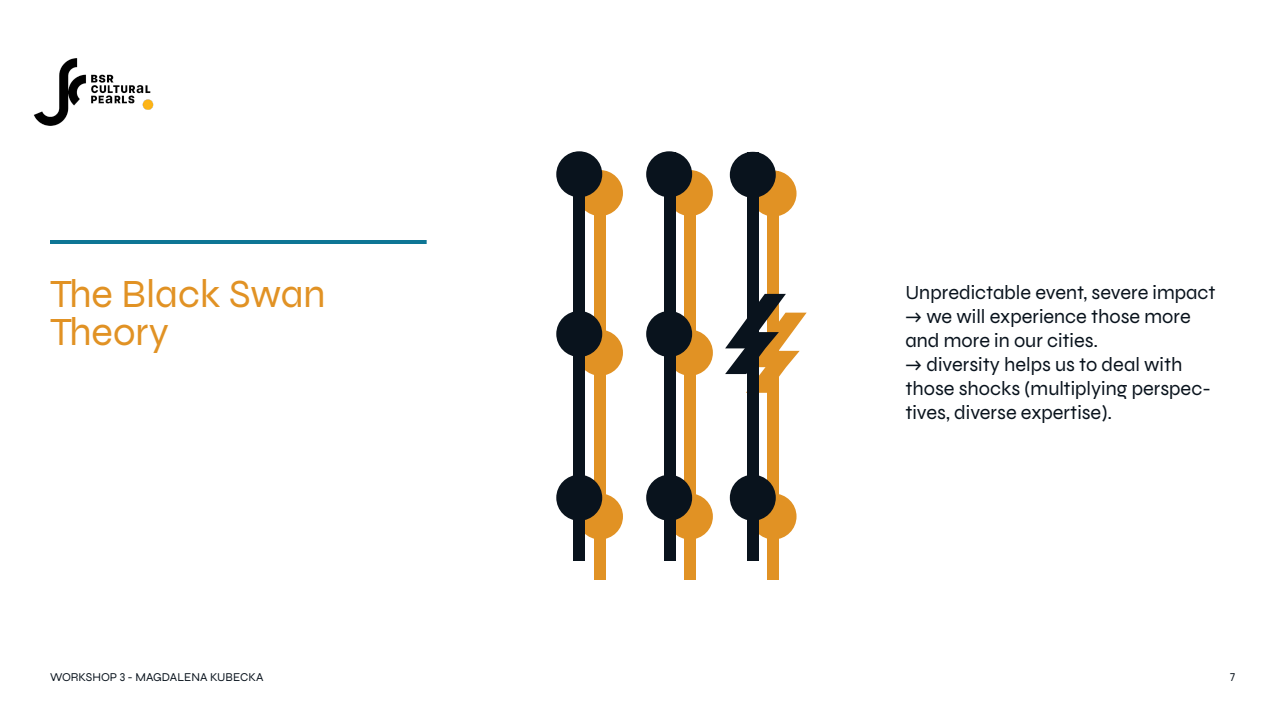
<style>
.page{position:relative;width:1280px;height:720px;background:#fff}
.page>*{position:absolute;margin:0;border:0;box-sizing:border-box;transform-origin:0 0}
.t1{font:40px/38px "Syne";color:#e19224}
.t2{font:20px/24px "Syne";color:#09131d}
.t3{font:12px "Syne";color:#09131d}
</style>
<div class="page">
<hr style="left:50px;top:240px;width:377px;height:4px;background:#0e7695">
<div style="left:768px;top:172px;width:11px;height:408px;background:#e19224"></div>
<div style="left:684px;top:172px;width:12px;height:408px;background:#e19224"></div>
<div style="left:594px;top:172px;width:12px;height:408px;background:#e19224"></div>
<div style="left:751px;top:171px;width:46px;height:45px;background:#e19224;border-radius:50%"></div>
<div style="left:577px;top:170px;width:46px;height:46px;background:#e19224;border-radius:50%"></div>
<div style="left:577px;top:330px;width:46px;height:46px;background:#e19224;border-radius:50%"></div>
<div style="left:577px;top:494px;width:46px;height:45px;background:#e19224;border-radius:50%"></div>
<div style="left:667px;top:170px;width:46px;height:46px;background:#e19224;border-radius:50%"></div>
<div style="left:667px;top:330px;width:46px;height:46px;background:#e19224;border-radius:50%"></div>
<div style="left:667px;top:494px;width:46px;height:45px;background:#e19224;border-radius:50%"></div>
<div style="left:751px;top:494px;width:46px;height:45px;background:#e19224;border-radius:50%"></div>
<div style="left:747px;top:153px;width:12px;height:408px;background:#09131d"></div>
<div style="left:664px;top:153px;width:12px;height:408px;background:#09131d"></div>
<div style="left:573px;top:153px;width:12px;height:408px;background:#09131d"></div>
<div style="left:730px;top:152px;width:46px;height:46px;background:#09131d;border-radius:50%"></div>
<div style="left:556px;top:151px;width:46px;height:46px;background:#09131d;border-radius:50%"></div>
<div style="left:556px;top:311px;width:46px;height:46px;background:#09131d;border-radius:50%"></div>
<div style="left:556px;top:475px;width:46px;height:46px;background:#09131d;border-radius:50%"></div>
<div style="left:646px;top:151px;width:46px;height:46px;background:#09131d;border-radius:50%"></div>
<div style="left:646px;top:311px;width:46px;height:46px;background:#09131d;border-radius:50%"></div>
<div style="left:646px;top:475px;width:46px;height:46px;background:#09131d;border-radius:50%"></div>
<div style="left:730px;top:475px;width:46px;height:46px;background:#09131d;border-radius:50%"></div>
<svg style="left:725px;top:294px;width:82px;height:99px"></svg>
<img style="left:33px;top:58px;width:121px;height:68px">
<h1 class="t1" style="left:50px;top:274px;width:277px">The Black Swan<br>Theory</h1>
<p class="t2" style="left:905px;top:280px;width:312px">Unpredictable event, severe impact</p>
<p class="t2" style="left:905px;top:304px;width:287px">→ we will experience those more and more in our cities.</p>
<p class="t2" style="left:905px;top:352px;width:307px">→ diversity helps us to deal with those shocks (multiplying perspec&shy;tives, diverse expertise).</p>
<p class="t3" style="left:50px;top:670px;width:215px">WORKSHOP 3 - MAGDALENA KUBECKA</p>
<p class="t3" style="left:1230px;top:670px;width:6px">7</p>
</div>
